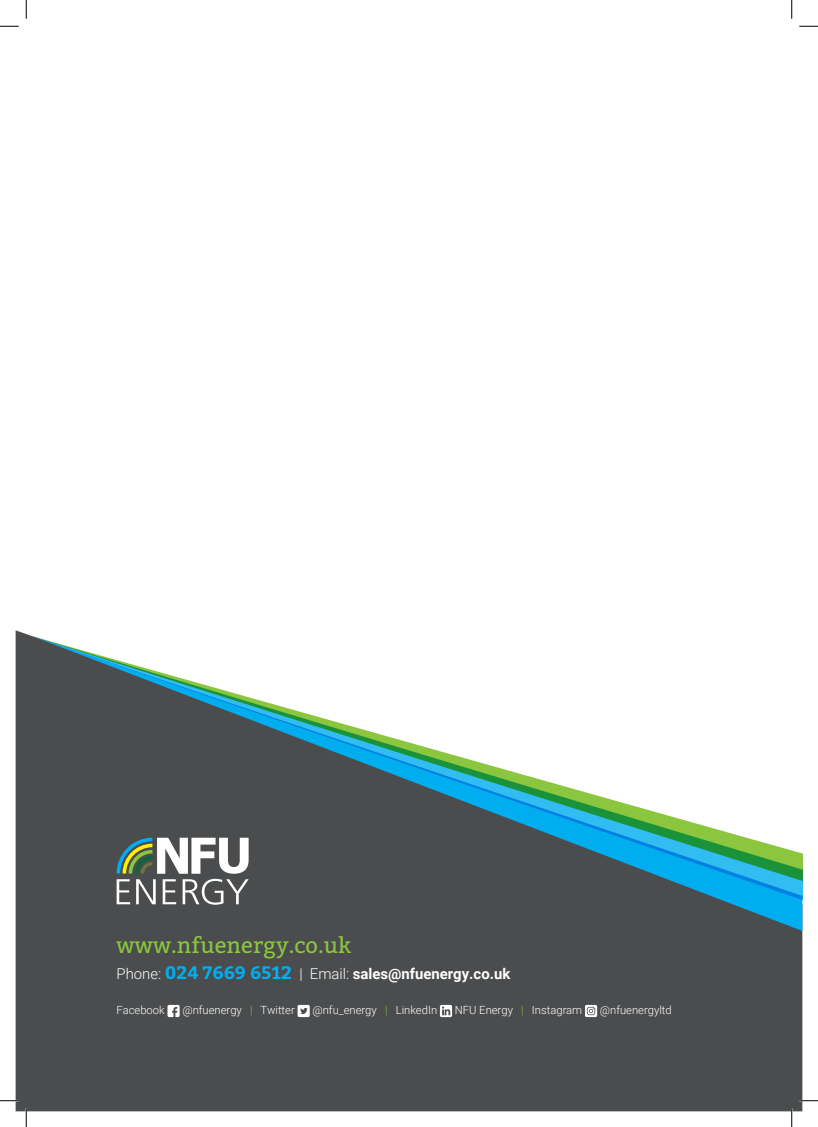
<style>
.page{position:relative;width:818px;height:1127px;background:#fff}
.page>*{position:absolute;margin:0;border:0;box-sizing:border-box;transform-origin:0 0}
.t1{font:21.88px "Bitter";color:#8bc63e}
.t2{font:700 14.88px "Roboto";color:#fff}
.t3{font:300 11.25px "Roboto";color:#fff}
.s1{font-weight:300}
.s2{font-family:"Bitter";font-size:18px;color:#00aeef}
.s3{color:#8bc63e}
</style>
<div class="page">
<div style="left:16px;top:630px;width:786px;height:481px;background:#4b4c4d"></div>
<svg style="left:33px;top:636px;width:769px;height:367px;fill:#4b4c4d"></svg>
<svg style="left:117px;top:837px;width:132px;height:67px"></svg>
<svg style="left:167px;top:1004px;width:13px;height:12px"></svg>
<div style="left:298px;top:1004px;width:12px;height:12px;background:#fff;border-radius:2px"></div>
<svg style="left:300px;top:1008px;width:8px;height:5px"></svg>
<div style="left:440px;top:1004px;width:12px;height:12px;background:#fff;border-radius:2px"></div>
<svg style="left:442px;top:1006px;width:8px;height:9px"></svg>
<svg style="left:585px;top:1004px;width:12px;height:12px"></svg>
<svg style="left:587px;top:1006px;width:8px;height:8px"></svg>
<svg style="left:0;top:25px;width:19px;height:2px"></svg>
<svg style="left:799px;top:25px;width:19px;height:2px"></svg>
<svg style="left:0;top:1099px;width:19px;height:2px"></svg>
<svg style="left:799px;top:1099px;width:19px;height:2px"></svg>
<svg style="left:25px;top:0;width:2px;height:19px"></svg>
<svg style="left:25px;top:1107px;width:2px;height:19px"></svg>
<svg style="left:791px;top:0;width:1px;height:19px"></svg>
<svg style="left:791px;top:1107px;width:1px;height:19px"></svg>
<h1 class="t1" style="left:117px;top:930px;width:236px">www.nfuenergy.co.uk</h1>
<h2 class="t2" style="left:117px;top:963px;width:395px"><span class="s1">Phone:</span> <span class="s2">024 7669 6512</span> <span class="s1">| Email:</span> sales@nfuenergy.co.uk</h2>
<p class="t3" style="left:117px;top:1002px;width:50px">Facebook</p>
<p class="t3" style="left:182px;top:1002px;width:114px">@nfuenergy <span class="s3">|</span> Twitter</p>
<p class="t3" style="left:312px;top:1002px;width:126px">@nfu_energy <span class="s3">|</span> LinkedIn</p>
<p class="t3" style="left:455px;top:1002px;width:129px">NFU Energy <span class="s3">|</span> Instagram</p>
<p class="t3" style="left:600px;top:1002px;width:73px">@nfuenergyltd</p>
</div>
